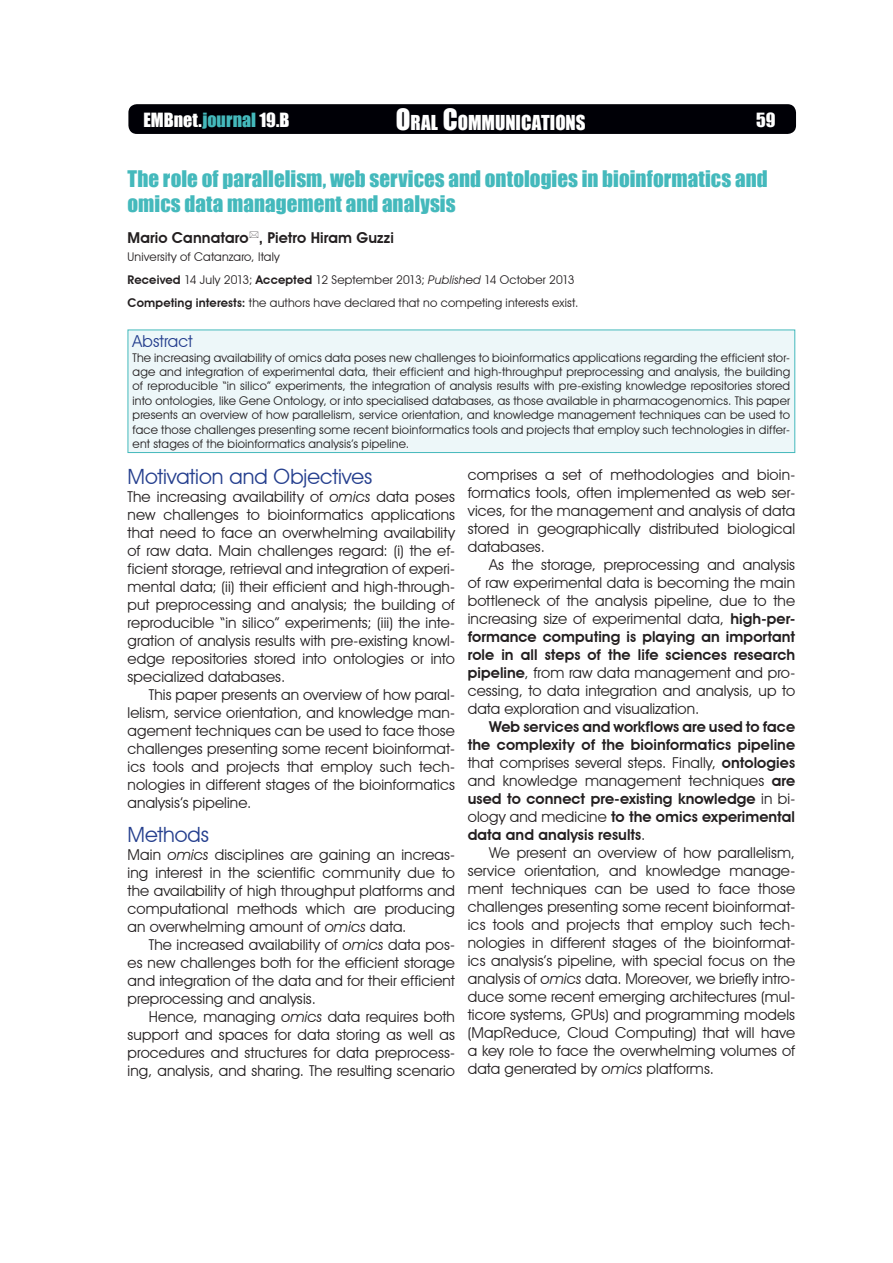
<style>
.page{position:relative;width:893px;height:1263px;background:#fff}
.page>*{position:absolute;margin:0;border:0;box-sizing:border-box;transform-origin:0 0}
.title_3{font:21px/25.2px "Impact";color:#44b9bc}
.subtitle_1{font:21px "Avant Garde IT Cby BT";color:#253f8e}
.t1{font:18.9px "Impact";color:#fff}
.t2{font:18px "Impact";letter-spacing:.005em;color:#fff}
.abstract_header{font:16.5px "Avant Garde IT Cby BT";color:#253f8e}
.text{font:15px/18px "Avant Garde IT Cby BT";letter-spacing:.01em;color:#231f20;text-align:justify}
.text_first{font:15px/18px "Avant Garde IT Cby BT";letter-spacing:.01em;color:#231f20;text-align:justify}
.text-2{font:600 15px/18px "Avant Garde IT Cby BT";letter-spacing:.005em;color:#231f20;text-align:justify}
.author_name{font:600 15px "Avant Garde IT Cby BT";letter-spacing:.005em;color:#231f20}
.abstract_text{font:12px/14.4px "Avant Garde IT Cby BT";letter-spacing:.015em;color:#231f20;text-align:justify}
.CI{font:12px "Avant Garde IT Cby BT";letter-spacing:.015em;color:#231f20}
.dates{font:12px "Avant Garde IT Cby BT";letter-spacing:.005em;color:#231f20}
.author_address{font:12px "Avant Garde IT Cby BT";letter-spacing:.015em;color:#231f20}
.s1{color:#44b9bc}
.s2{font-size:27px}
.s3{font-weight:600}
.s4{font-style:italic}
.s5{font-weight:400}
</style>
<div class="page">
<div style="left:128px;top:104px;width:668px;height:30px;background:#000006;border-radius:9px"></div>
<div style="left:128px;top:330px;width:667px;height:122px;background:#edf7f9"></div>
<div style="left:128px;top:330px;width:667px;height:123px;border:1px solid #44b9bc"></div>
<p class="t2" style="left:143px;top:106px;width:148px">EMBnet.<span class="s1">journal</span> 19.B</p>
<p class="t1" style="left:396px;top:108px;width:191px"><span class="s2">O</span>RAL <span class="s2">C</span>OMMUNICATIONS</p>
<p class="t2" style="left:756px;top:106px;width:21px">59</p>
<p class="title_3" style="left:128px;top:165px;width:642px">The role of parallelism, web services and ontologies in bioinformatics and omics data management and analysis</p>
<p class="author_name" style="left:128px;top:228px;width:268px">Mario Cannataro , Pietro Hiram Guzzi</p>
<p class="author_address" style="left:128px;top:250px;width:154px">University of Catanzaro, Italy</p>
<p class="dates" style="left:128px;top:273px;width:449px"><span class="s3">Received</span> 14 July 2013; <span class="s3">Accepted</span> 12 September 2013; <span class="s4">Published</span> 14 October 2013</p>
<p class="CI" style="left:128px;top:296px;width:452px"><span class="s3">Competing interests:</span> the authors have declared that no competing interests exist.</p>
<p class="abstract_header" style="left:133px;top:331px;width:62px">Abstract</p>
<p class="abstract_text" style="left:133px;top:350px;width:659px">The increasing availability of omics data poses new challenges to bioinformatics applications regarding the efficient stor&shy;age and integration of experimental data, their efficient and high-throughput preprocessing and analysis, the building of reproducible “in silico” experiments, the integration of analysis results with pre-existing knowledge repositories stored into ontologies, like Gene Ontology, or into specialised databases, as those available in pharmacogenomics. This paper presents an overview of how parallelism, service orientation, and knowledge management techniques can be used to face those challenges presenting some recent bioinformatics tools and projects that employ such technologies in differ&shy;ent stages of the bioinformatics analysis’s pipeline.</p>
<p class="subtitle_1" style="left:128px;top:464px;width:246px">Motivation and Objectives</p>
<p class="text_first" style="left:128px;top:488px;width:329px">The increasing availability of <span class="s4">omics</span> data poses new challenges to bioinformatics applications that need to face an overwhelming availability of raw data. Main challenges regard: (i) the ef&shy;ficient storage, retrieval and integration of experi&shy;mental data; (ii) their efficient and high-through&shy;put preprocessing and analysis; the building of reproducible “in silico” experiments; (iii) the inte&shy;gration of analysis results with pre-existing knowl&shy;edge repositories stored into ontologies or into specialized databases.</p>
<p class="text" style="left:128px;top:686px;width:329px;text-indent:21px">This paper presents an overview of how paral&shy;lelism, service orientation, and knowledge man&shy;agement techniques can be used to face those challenges presenting some recent bioinformat&shy;ics tools and projects that employ such tech&shy;nologies in different stages of the bioinformatics analysis’s pipeline.</p>
<p class="subtitle_1" style="left:128px;top:822px;width:83px">Methods</p>
<p class="text_first" style="left:128px;top:846px;width:329px">Main <span class="s4">omics</span> disciplines are gaining an increas&shy;ing interest in the scientific community due to the availability of high throughput platforms and computational methods which are producing an overwhelming amount of <span class="s4">omics</span> data.</p>
<p class="text" style="left:128px;top:936px;width:329px;text-indent:21px">The increased availability of <span class="s4">omics</span> data pos&shy;es new challenges both for the efficient storage and integration of the data and for their efficient preprocessing and analysis.</p>
<p class="text" style="left:128px;top:1008px;width:329px;text-indent:21px">Hence, managing <span class="s4">omics</span> data requires both support and spaces for data storing as well as procedures and structures for data preprocess&shy;ing, analysis, and sharing. The resulting scenario</p>
<p class="text" style="left:468px;top:465px;width:329px">comprises a set of methodologies and bioin&shy;formatics tools, often implemented as web ser&shy;vices, for the management and analysis of data stored in geographically distributed biological databases.</p>
<p class="text" style="left:468px;top:555px;width:329px;text-indent:21px">As the storage, preprocessing and analysis of raw experimental data is becoming the main bottleneck of the analysis pipeline, due to the increasing size of experimental data, <span class="s3">high-per&shy;formance computing is playing an important role in all steps of the life sciences research pipeline</span>, from raw data management and pro&shy;cessing, to data integration and analysis, up to data exploration and visualization.</p>
<p class="text-2" style="left:468px;top:717px;width:329px;text-indent:21px">Web services and workflows are used to face the complexity of the bioinformatics pipeline <span class="s5">that comprises several steps. Finally,</span> ontologies <span class="s5">and knowledge management techniques</span> are used to connect pre-existing knowledge <span class="s5">in bi&shy;ology and medicine</span> to the omics experimental data and analysis results<span class="s5">.</span></p>
<p class="text" style="left:468px;top:843px;width:329px;text-indent:21px">We present an overview of how parallelism, service orientation, and knowledge manage&shy;ment techniques can be used to face those challenges presenting some recent bioinformat&shy;ics tools and projects that employ such tech&shy;nologies in different stages of the bioinformat&shy;ics analysis’s pipeline, with special focus on the analysis of <span class="s4">omics</span> data. Moreover, we briefly intro&shy;duce some recent emerging architectures (mul&shy;ticore systems, GPUs) and programming models (MapReduce, Cloud Computing) that will have a key role to face the overwhelming volumes of data generated by <span class="s4">omics</span> platforms.</p>
</div>
